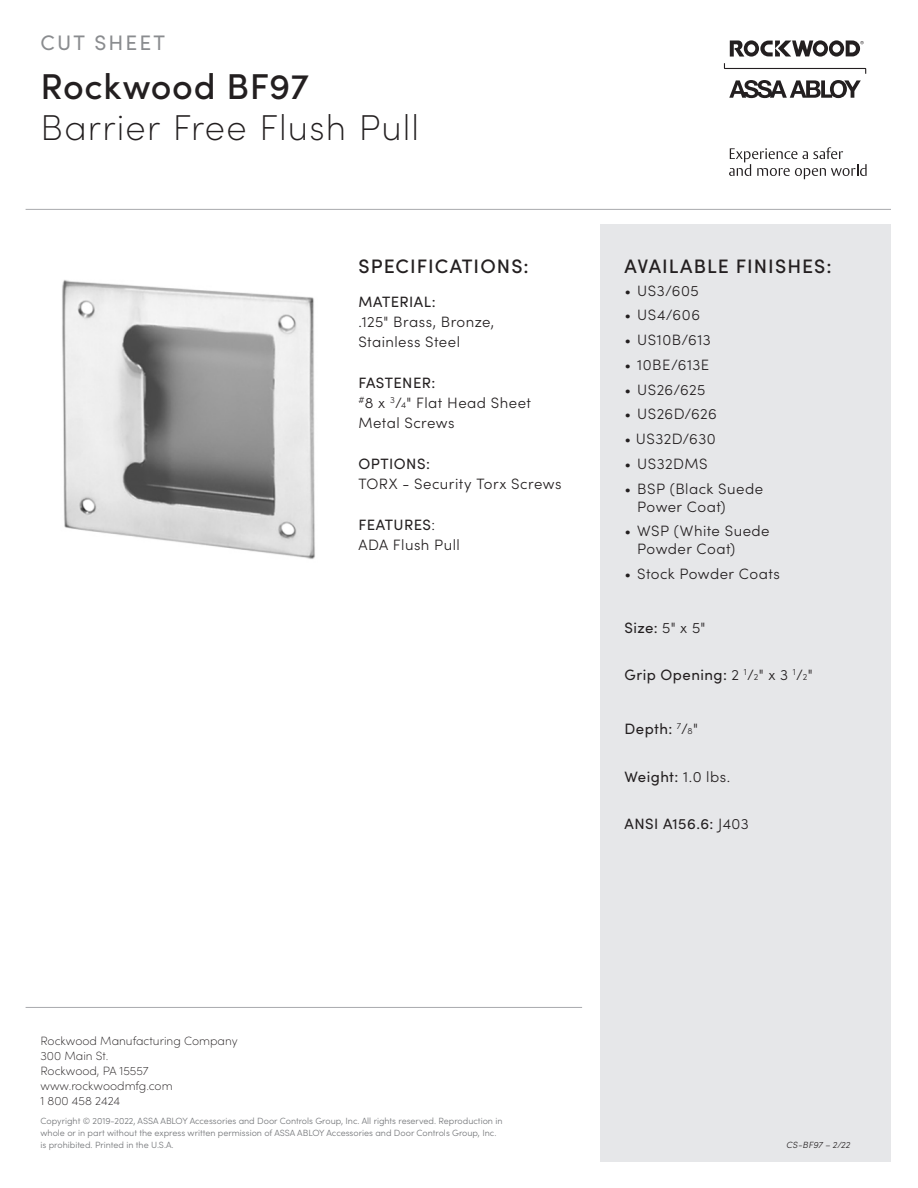
<style>
.page{position:relative;width:918px;height:1188px;background:#fff}
.page>*{position:absolute;margin:0;border:0;box-sizing:border-box;transform-origin:0 0}
.Product_Line{font:200 36px "Sofia Pro";letter-spacing:.03em;color:#231f20}
.CS_Headline{font:500 36px "Sofia Pro";letter-spacing:.015em;color:#231f20}
.t1{font:21px "Sofia Pro";letter-spacing:.1em;color:#8a8c8f}
.Headline{font:500 19.5px "Sofia Pro";letter-spacing:.055em;color:#231f20}
.Subhead2{font:300 15px/18px "Sofia Pro";letter-spacing:.03em;color:#231f20}
.Body_Copy{font:300 15px/20.2px "Sofia Pro";letter-spacing:.03em;color:#231f20}
.Body_Copy_2{font:15px "Sofia Pro";letter-spacing:.03em;color:#231f20}
.Subhead{font:15px "Sofia Pro";letter-spacing:.03em;color:#231f20}
.t2{font:200 12px/15px "Sofia Pro";color:#231f20}
.t3{font:300 9px/12px "Sofia Pro";color:#727477}
.t4{font:italic 300 9px "Sofia Pro";letter-spacing:.01em;color:#231f20}
.s1{font-size:9px}
.s2{font-weight:400}
.s3{font-weight:300}
.s4{font-weight:300;font-size:9px}
</style>
<div class="page">
<hr style="left:26px;top:1007px;width:556px;height:1px;background:#a8a9ad">
<hr style="left:26px;top:209px;width:865px;height:1px;background:#a8a9ad">
<div style="left:600px;top:225px;width:291px;height:937px;background:#e6e7e9"></div>
<svg style="left:724px;top:63px;width:142px;height:11px"></svg>
<svg style="left:729px;top:80px;width:132px;height:18px"></svg>
<svg style="left:730px;top:40px;width:134px;height:17px"></svg>
<svg style="left:729px;top:147px;width:138px;height:32px"></svg>
<img style="left:62px;top:280px;width:253px;height:279px">
<h2 class="t1" style="left:41px;top:28px;width:126px">CUT SHEET</h2>
<p class="CS_Headline" style="left:41px;top:60px;width:270px">Rockwood BF97</p>
<p class="Product_Line" style="left:41px;top:102px;width:380px">Barrier Free Flush Pull</p>
<p class="Headline" style="left:359px;top:252px;width:172px">SPECIFICATIONS:</p>
<p class="Subhead" style="left:358px;top:291px;width:79px">MATERIAL:</p>
<p class="Body_Copy" style="left:358px;top:311px;width:137px">.125" Brass, Bronze,<br>Stainless Steel</p>
<p class="Subhead" style="left:358px;top:372px;width:78px">FASTENER:</p>
<p class="Body_Copy" style="left:358px;top:392px;width:174px"><sup>#</sup>8 x <sup>3</sup>/<span class="s1">4</span>" Flat Head Sheet<br>Metal Screws</p>
<p class="Subhead" style="left:358px;top:453px;width:73px">OPTIONS:</p>
<p class="Body_Copy" style="left:358px;top:473px;width:205px">TORX - Security Torx Screws</p>
<p class="Body_Copy" style="left:358px;top:514px;width:103px"><span class="s2">FEATURES</span>:<br>ADA Flush Pull</p>
<p class="Headline" style="left:625px;top:252px;width:208px">AVAILABLE FINISHES:</p>
<p class="Subhead2" style="left:625px;top:280px;width:76px">• US3/605</p>
<p class="Subhead2" style="left:625px;top:305px;width:77px">• US4/606</p>
<p class="Subhead2" style="left:625px;top:330px;width:88px">• US10B/613</p>
<p class="Subhead2" style="left:625px;top:355px;width:86px">• 10BE/613E</p>
<p class="Subhead2" style="left:625px;top:379px;width:82px">• US26/625</p>
<p class="Subhead2" style="left:625px;top:404px;width:94px">• US26D/626</p>
<p class="Subhead2" style="left:625px;top:429px;width:93px">• US32D/630</p>
<p class="Subhead2" style="left:625px;top:454px;width:85px">• US32DMS</p>
<p class="Subhead2" style="left:637px;top:478px;width:127px;text-indent:-13px">• BSP (Black Suede<br>Power Coat)</p>
<p class="Subhead2" style="left:637px;top:521px;width:134px;text-indent:-13px">• WSP (White Suede<br>Powder Coat)</p>
<p class="Subhead2" style="left:625px;top:564px;width:157px">• Stock Powder Coats</p>
<p class="Body_Copy_2" style="left:625px;top:617px;width:82px">Size: <span class="s3">5" x 5"</span></p>
<p class="Body_Copy_2" style="left:625px;top:664px;width:190px">Grip Opening: <span class="s3">2</span> <sup>1</sup><span class="s3">/</span><span class="s4">2</span><span class="s3">" x 3</span> <sup>1</sup><span class="s3">/</span><span class="s4">2</span><span class="s3">"</span></p>
<p class="Body_Copy_2" style="left:625px;top:718px;width:75px">Depth: <sup>7</sup><span class="s3">/</span><span class="s4">8</span><span class="s3">"</span></p>
<p class="Body_Copy_2" style="left:625px;top:765px;width:107px">Weight: <span class="s3">1.0 lbs.</span></p>
<p class="Body_Copy_2" style="left:625px;top:813px;width:126px">ANSI A156.6: <span class="s3">J403</span></p>
<h3 class="t2" style="left:40px;top:1033px;width:199px">Rockwood Manufacturing Company<br>300 Main St.<br>Rockwood, PA 15557 www.rockwoodmfg.com<br>1 800 458 2424</h3>
<p class="t3" style="left:40px;top:1114px;width:464px">Copyright © 2019-2022, ASSA ABLOY Accessories and Door Controls Group, Inc. All rights reserved. Reproduction in whole or in part without the express written permission of ASSA ABLOY Accessories and Door Controls Group, Inc. is prohibited. Printed in the U.S.A.</p>
<p class="t4" style="left:787px;top:1138px;width:65px">CS-BF97 – 2/22</p>
</div>
